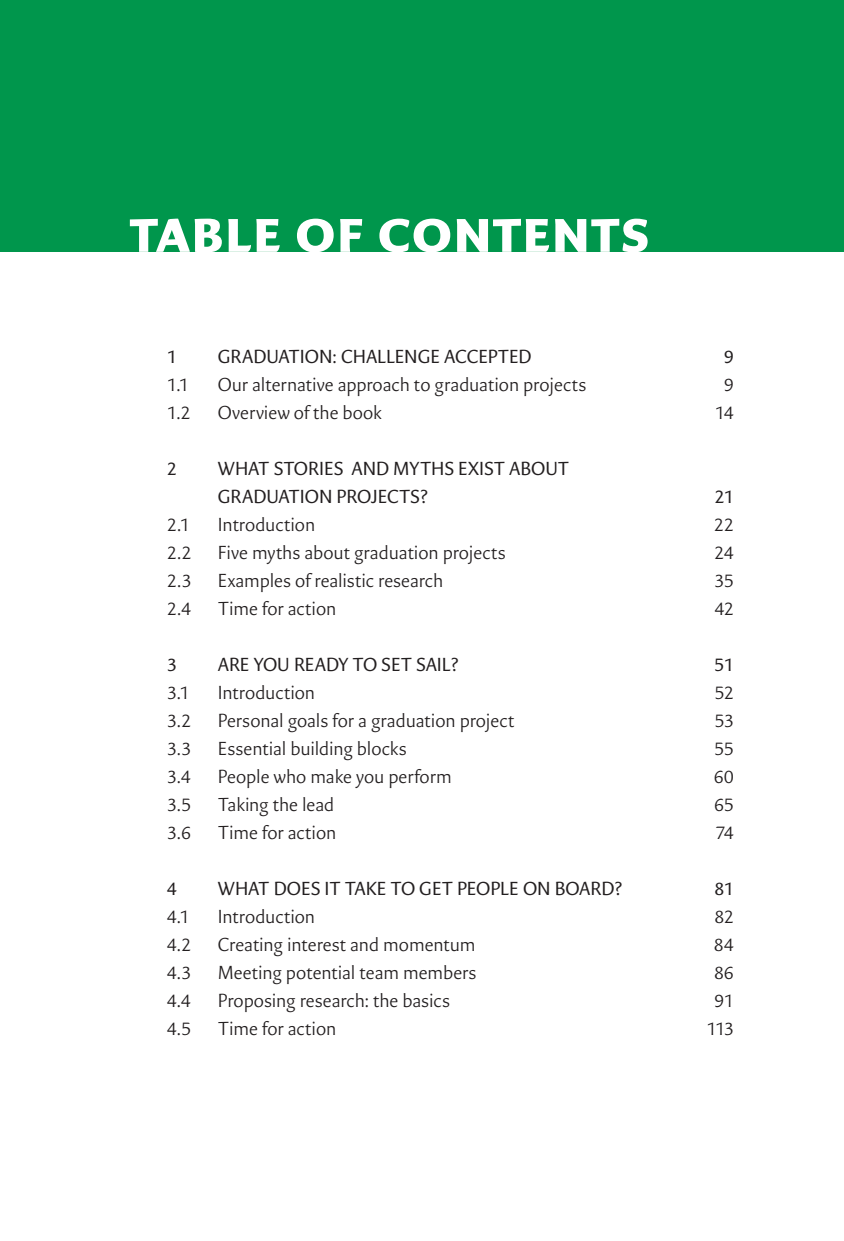
<style>
.page{position:relative;width:844px;height:1241px;background:#fff}
.page>*{position:absolute;margin:0;border:0;box-sizing:border-box;transform-origin:0 0}
.t1{font:900 50px "Eva Pro";letter-spacing:.055em;color:#fff}
.t2{font:300 20px "Eva Pro";letter-spacing:-.005em;color:#231f20}
.t3{font:20px/28px "Eva Pro Blond";letter-spacing:-.005em;color:#231f20}
</style>
<div class="page">
<div style="left:0;top:0;width:844px;height:252px;background:#00964c"></div>
<h1 class="t1" style="left:131px;top:201px;width:519px">TABLE OF CONTENTS</h1>
<p class="t3" style="left:167px;top:342px;width:12px">1</p>
<p class="t3" style="left:218px;top:342px;width:315px">GRADUATION: CHALLENGE ACCEPTED</p>
<p class="t3" style="left:723px;top:342px;width:12px">9</p>
<p class="t2" style="left:167px;top:372px;width:24px">1.1</p>
<p class="t2" style="left:218px;top:372px;width:370px">Our alternative approach to graduation projects</p>
<p class="t2" style="left:724px;top:372px;width:12px">9</p>
<p class="t2" style="left:167px;top:400px;width:25px">1.2</p>
<p class="t2" style="left:218px;top:400px;width:165px">Overview of the book</p>
<p class="t2" style="left:714px;top:400px;width:21px">14</p>
<p class="t3" style="left:167px;top:454px;width:12px">2</p>
<p class="t3" style="left:218px;top:454px;width:353px">WHAT STORIES AND MYTHS EXIST ABOUT<br>GRADUATION PROJECTS?</p>
<p class="t3" style="left:714px;top:482px;width:21px">21</p>
<p class="t2" style="left:167px;top:512px;width:25px">2.1</p>
<p class="t2" style="left:218px;top:512px;width:99px">Introduction</p>
<p class="t2" style="left:714px;top:512px;width:22px">22</p>
<p class="t2" style="left:167px;top:540px;width:26px">2.2</p>
<p class="t2" style="left:218px;top:540px;width:289px">Five myths about graduation projects</p>
<p class="t2" style="left:714px;top:540px;width:21px">24</p>
<p class="t2" style="left:167px;top:568px;width:26px">2.3</p>
<p class="t2" style="left:218px;top:568px;width:227px">Examples of realistic research</p>
<p class="t2" style="left:714px;top:568px;width:21px">35</p>
<p class="t2" style="left:167px;top:596px;width:26px">2.4</p>
<p class="t2" style="left:218px;top:596px;width:120px">Time for action</p>
<p class="t2" style="left:714px;top:596px;width:21px">42</p>
<p class="t3" style="left:167px;top:650px;width:12px">3</p>
<p class="t3" style="left:218px;top:650px;width:242px">ARE YOU READY TO SET SAIL?</p>
<p class="t3" style="left:714px;top:650px;width:21px">51</p>
<p class="t2" style="left:167px;top:680px;width:24px">3.1</p>
<p class="t2" style="left:218px;top:680px;width:99px">Introduction</p>
<p class="t2" style="left:714px;top:680px;width:21px">52</p>
<p class="t2" style="left:167px;top:708px;width:26px">3.2</p>
<p class="t2" style="left:218px;top:708px;width:298px">Personal goals for a graduation project</p>
<p class="t2" style="left:714px;top:708px;width:21px">53</p>
<p class="t2" style="left:167px;top:736px;width:26px">3.3</p>
<p class="t2" style="left:218px;top:736px;width:190px">Essential building blocks</p>
<p class="t2" style="left:714px;top:736px;width:21px">55</p>
<p class="t2" style="left:167px;top:764px;width:26px">3.4</p>
<p class="t2" style="left:218px;top:764px;width:235px">People who make you perform</p>
<p class="t2" style="left:713px;top:764px;width:22px">60</p>
<p class="t2" style="left:167px;top:792px;width:26px">3.5</p>
<p class="t2" style="left:218px;top:792px;width:118px">Taking the lead</p>
<p class="t2" style="left:714px;top:792px;width:21px">65</p>
<p class="t2" style="left:167px;top:820px;width:26px">3.6</p>
<p class="t2" style="left:218px;top:820px;width:120px">Time for action</p>
<p class="t2" style="left:715px;top:820px;width:20px">74</p>
<p class="t3" style="left:167px;top:874px;width:12px">4</p>
<p class="t3" style="left:218px;top:874px;width:406px">WHAT DOES IT TAKE TO GET PEOPLE ON BOARD?</p>
<p class="t3" style="left:714px;top:874px;width:21px">81</p>
<p class="t2" style="left:167px;top:904px;width:24px">4.1</p>
<p class="t2" style="left:218px;top:904px;width:99px">Introduction</p>
<p class="t2" style="left:714px;top:904px;width:21px">82</p>
<p class="t2" style="left:167px;top:932px;width:26px">4.2</p>
<p class="t2" style="left:218px;top:932px;width:259px">Creating interest and momentum</p>
<p class="t2" style="left:713px;top:932px;width:22px">84</p>
<p class="t2" style="left:167px;top:960px;width:26px">4.3</p>
<p class="t2" style="left:218px;top:960px;width:260px">Meeting potential team members</p>
<p class="t2" style="left:714px;top:960px;width:22px">86</p>
<p class="t2" style="left:167px;top:988px;width:26px">4.4</p>
<p class="t2" style="left:218px;top:988px;width:234px">Proposing research: the basics</p>
<p class="t2" style="left:714px;top:988px;width:21px">91</p>
<p class="t2" style="left:167px;top:1016px;width:26px">4.5</p>
<p class="t2" style="left:218px;top:1016px;width:120px">Time for action</p>
<p class="t2" style="left:706px;top:1016px;width:29px">113</p>
</div>
